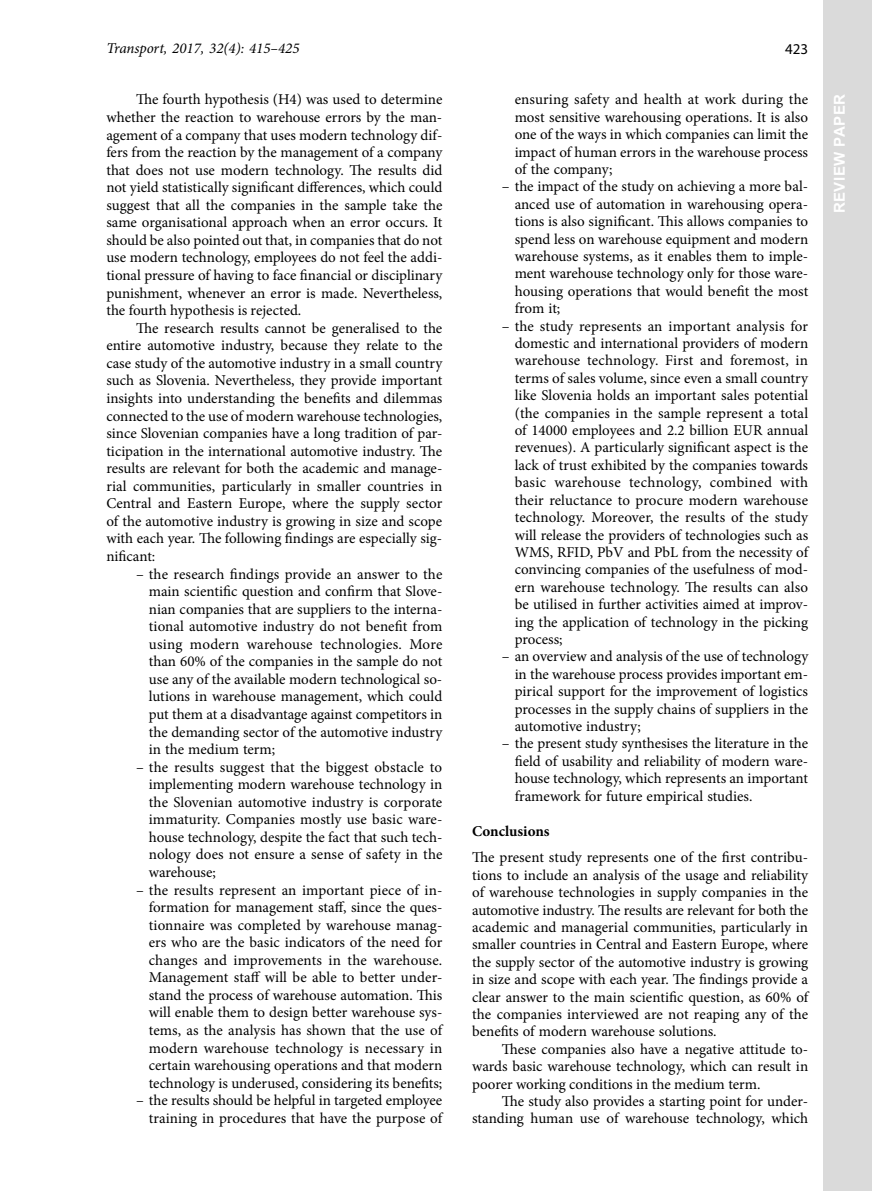
<style>
.page{position:relative;width:872px;height:1191px;background:#fff}
.page>*{position:absolute;margin:0;border:0;box-sizing:border-box;transform-origin:0 0}
.t1{font:15px/17.5px "Min Symb";letter-spacing:-.005em;color:#000;text-align:justify}
.t2{font:italic 15px "Min Symb";color:#000}
.t3{font:700 15px "Arial";letter-spacing:.035em;color:#fff}
.t4{font:700 15px "Min Symb";color:#000}
.t5{font:15px "Myriad Pro";color:#000}
.s1{font-family:"Minion Pro"}
</style>
<div class="page">
<div style="left:823px;top:0;width:49px;height:1191px;background:#dadada"></div>
<p class="t2" style="left:106px;top:38px;width:195px">Transport, 2017, 32(4): 415–425</p>
<p class="t5" style="left:785px;top:39px;width:25px">423</p>
<p class="t1" style="left:106px;top:91px;width:337px;text-indent:30px">The fourth hypothesis (H4) was used to determine whether the reaction to warehouse errors by the man&shy;agement of a company that uses modern technology dif&shy;fers from the reaction by the management of a company that does not use modern technology. The results did not yield statistically significant differences, which could suggest that all the companies in the sample take the same organisational approach when an error occurs. It should be also pointed out that, in companies that do not use modern technology, employees do not feel the addi&shy;tional pressure of having to face financial or disciplinary punishment, whenever an error is made. Nevertheless, the fourth hypothesis is rejected.</p>
<p class="t1" style="left:106px;top:319px;width:337px;text-indent:30px">The research results cannot be generalised to the entire automotive industry, because they relate to the case study of the automotive industry in a small country such as Slovenia. Nevertheless, they provide important insights into understanding the benefits and dilemmas connected to the use of modern warehouse technologies, since Slovenian companies have a long tradition of par&shy;ticipation in the international automotive industry. The results are relevant for both the academic and manage&shy;rial communities, particularly in smaller countries in Central and Eastern Europe, where the supply sector of the automotive industry is growing in size and scope with each year. The following findings are especially sig&shy;nificant:</p>
<p class="t1" style="left:149px;top:565px;width:295px;text-indent:-13px"><span class="s1">–</span> the research findings provide an answer to the main scientific question and confirm that Slove&shy;nian companies that are suppliers to the interna&shy;tional automotive industry do not benefit from using modern warehouse technologies. More than 60% of the companies in the sample do not use any of the available modern technological so&shy;lutions in warehouse management, which could put them at a disadvantage against competitors in the demanding sector of the automotive industry in the medium term;</p>
<p class="t1" style="left:149px;top:758px;width:295px;text-indent:-13px"><span class="s1">–</span> the results suggest that the biggest obstacle to implementing modern warehouse technology in the Slovenian automotive industry is corporate immaturity. Companies mostly use basic ware&shy;house technology, despite the fact that such tech&shy;nology does not ensure a sense of safety in the warehouse;</p>
<p class="t1" style="left:149px;top:881px;width:295px;text-indent:-13px"><span class="s1">–</span> the results represent an important piece of in&shy;formation for management staff, since the ques&shy;tionnaire was completed by warehouse manag&shy;ers who are the basic indicators of the need for changes and improvements in the warehouse.<br>Management staff will be able to better under&shy;stand the process of warehouse automation. This will enable them to design better warehouse sys&shy;tems, as the analysis has shown that the use of modern warehouse technology is necessary in certain warehousing operations and that modern technology is underused, considering its benefits;</p>
<p class="t1" style="left:136px;top:1091px;width:308px;text-align:right"><span class="s1">–</span> the results should be helpful in targeted employee training in procedures that have the purpose of</p>
<p class="t1" style="left:514px;top:91px;width:295px">ensuring safety and health at work during the most sensitive warehousing operations. It is also one of the ways in which companies can limit the impact of human errors in the warehouse process of the company;</p>
<p class="t1" style="left:514px;top:178px;width:295px;text-indent:-13px"><span class="s1">–</span> the impact of the study on achieving a more bal&shy;anced use of automation in warehousing opera&shy;tions is also significant. This allows companies to spend less on warehouse equipment and modern warehouse systems, as it enables them to imple&shy;ment warehouse technology only for those ware&shy;housing operations that would benefit the most from it;</p>
<p class="t1" style="left:514px;top:317px;width:295px;text-indent:-13px"><span class="s1">–</span> the study represents an important analysis for domestic and international providers of modern warehouse technology. First and foremost, in terms of sales volume, since even a small country like Slovenia holds an important sales potential (the companies in the sample represent a total of 14000 employees and 2.2 billion EUR annual revenues). A particularly significant aspect is the lack of trust exhibited by the companies towards basic warehouse technology, combined with their reluctance to procure modern warehouse technology. Moreover, the results of the study will release the providers of technologies such as WMS, RFID, PbV and PbL from the necessity of convincing companies of the usefulness of mod&shy;ern warehouse technology. The results can also be utilised in further activities aimed at improv&shy;ing the application of technology in the picking process;</p>
<p class="t1" style="left:514px;top:648px;width:295px;text-indent:-13px"><span class="s1">–</span> an overview and analysis of the use of technology in the warehouse process provides important em&shy;pirical support for the improvement of logistics processes in the supply chains of suppliers in the automotive industry;</p>
<p class="t1" style="left:514px;top:735px;width:295px;text-indent:-13px"><span class="s1">–</span> the present study synthesises the literature in the field of usability and reliability of modern ware&shy;house technology, which represents an important framework for future empirical studies.</p>
<p class="t4" style="left:472px;top:821px;width:79px">Conclusions</p>
<p class="t1" style="left:472px;top:849px;width:338px">The present study represents one of the first contribu&shy;tions to include an analysis of the usage and reliability of warehouse technologies in supply companies in the automotive industry. The results are relevant for both the academic and managerial communities, particularly in smaller countries in Central and Eastern Europe, where the supply sector of the automotive industry is growing in size and scope with each year. The findings provide a clear answer to the main scientific question, as 60% of the companies interviewed are not reaping any of the benefits of modern warehouse solutions.</p>
<p class="t1" style="left:472px;top:1040px;width:337px;text-indent:30px">These companies also have a negative attitude to&shy;wards basic warehouse technology, which can result in poorer working conditions in the medium term.</p>
<p class="t1" style="left:472px;top:1092px;width:337px;text-align:right">The study also provides a starting point for under&shy;standing human use of warehouse technology, which</p>
<p class="t3" style="left:829px;top:213px;width:121px;rotate:-90deg">REVIEW PAPER</p>
</div>
